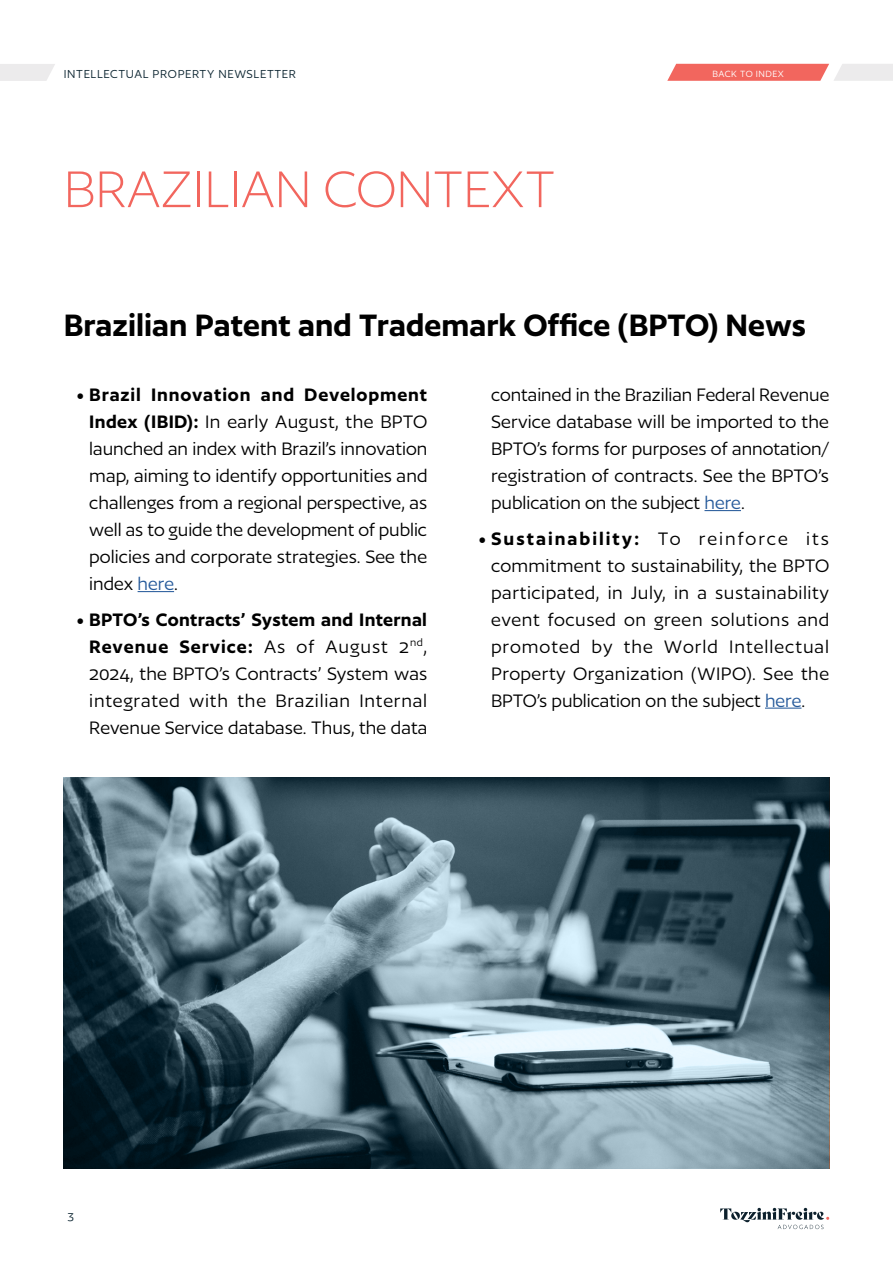
<style>
.page{position:relative;width:893px;height:1263px;background:#fff}
.page>*{position:absolute;margin:0;border:0;box-sizing:border-box;transform-origin:0 0}
.t1{font:300 60px "Author";color:#f2665e}
.t2{font:600 36px "Author";color:#000}
.t3{font:21px/27px "Author";color:#000;text-align:justify}
.t4{font:13.5px "Author";letter-spacing:.05em;color:#0b2430}
.t5{font:10.5px "Author";letter-spacing:.05em;color:#fff}
.s1{font-weight:600}
.s2{color:#275b9b}
</style>
<div class="page">
<svg style="left:720px;top:1208px;width:109px;height:21px"></svg>
<svg style="left:0;top:64px;width:55px;height:17px"></svg>
<svg style="left:667px;top:64px;width:226px;height:17px;background:#f1938e"></svg>
<hr style="left:138px;top:591px;width:36px;height:1px;background:#275b9b">
<img style="left:64px;top:777px;width:765px;height:391px">
<hr style="left:704px;top:510px;width:37px;height:1px;background:#275b9b">
<hr style="left:765px;top:708px;width:36px;height:1px;background:#275b9b">
<p class="t4" style="left:64px;top:68px;width:234px">INTELLECTUAL PROPERTY NEWSLETTER</p>
<h1 class="t1" style="left:64px;top:159px;width:493px">BRAZILIAN CONTEXT</h1>
<p class="t5" style="left:712px;top:68px;width:73px">BACK TO INDEX</p>
<h2 class="t2" style="left:64px;top:307px;width:744px">Brazilian Patent and Trademark Office (BPTO) News</h2>
<p class="t3" style="left:89px;top:381px;width:340px;text-indent:-13px"><span class="s1">• Brazil Innovation and Development Index (IBID):</span> In early August, the BPTO launched an index with Brazil’s innovation map, aiming to identify opportunities and challenges from a regional perspective, as well as to guide the development of public policies and corporate strategies. See the index <span class="s2">here</span>.</p>
<p class="t3" style="left:89px;top:606px;width:340px;text-indent:-13px"><span class="s1">• BPTO’s Contracts’ System and Internal Revenue Service:</span> As of August 2<sup>nd</sup>, 2024, the BPTO’s Contracts’ System was integrated with the Brazilian Internal Revenue Service database. Thus, the data</p>
<p class="t3" style="left:491px;top:381px;width:340px">contained in the Brazilian Federal Revenue Service database will be imported to the BPTO’s forms for purposes of annotation/ registration of contracts. See the BPTO’s publication on the subject <span class="s2">here</span>.</p>
<p class="t3" style="left:491px;top:525px;width:340px;text-indent:-13px"><span class="s1">• Sustainability:</span> To reinforce its commitment to sustainability, the BPTO participated, in July, in a sustainability event focused on green solutions and promoted by the World Intellectual Property Organization (WIPO). See the BPTO’s publication on the subject <span class="s2">here</span>.</p>
<p class="t4" style="left:68px;top:1209px;width:8px">3</p>
</div>
